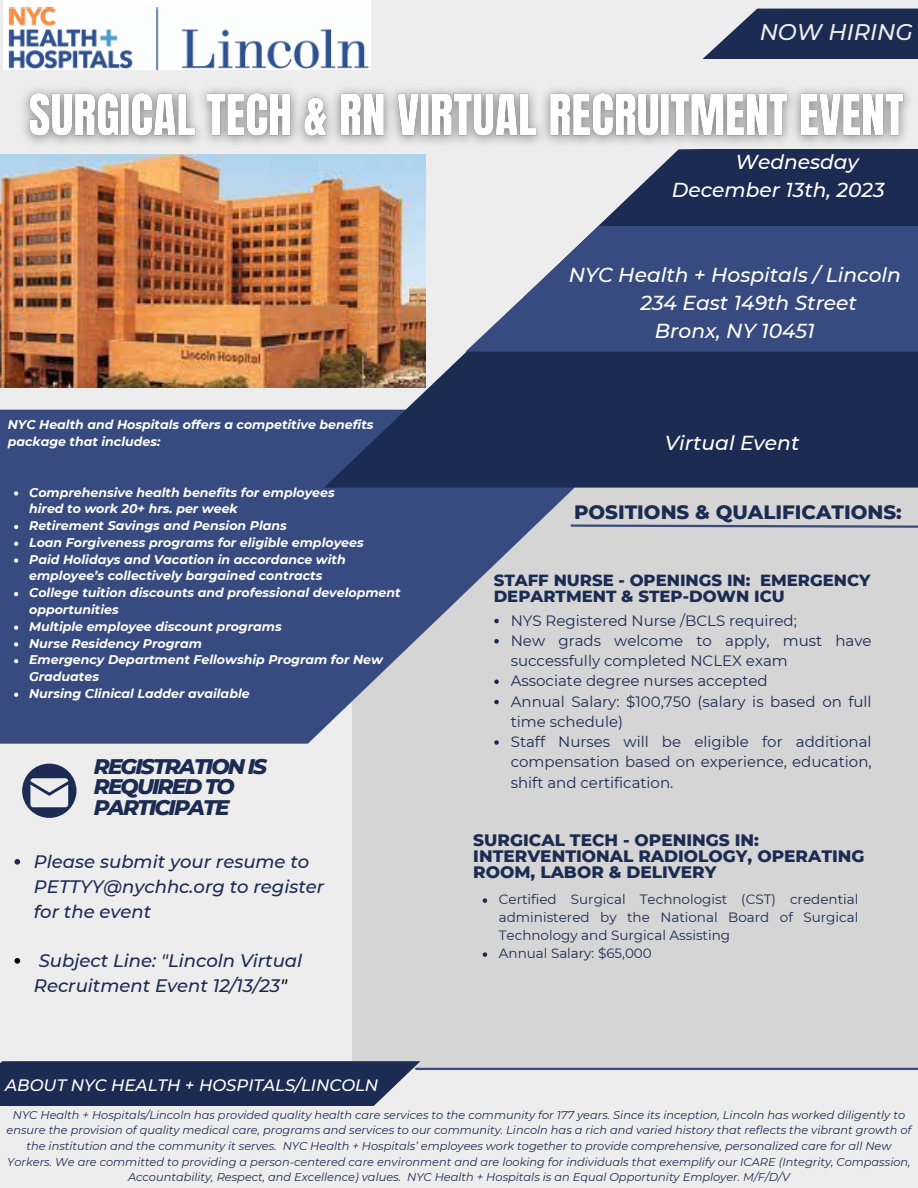
<style>
.page{position:relative;width:918px;height:1188px;background:#ededed}
.page>*{position:absolute;margin:0;border:0;box-sizing:border-box;transform-origin:0 0}
.t1{font:italic 500 22.5px "Montserrat";color:#ededed}
.t2{font:italic 800 21.6px/20.2px "Montserrat";letter-spacing:-.085em;color:#1c2b52}
.t3{font:italic 500 20.25px/28.2px "Montserrat";color:#fff}
.t4{font:italic 500 20.1px "Montserrat";color:#fff}
.t5{font:800 19.8px "Montserrat";color:#1c2b52}
.t6{font:italic 500 18px/24.8px "Montserrat";color:#1c2b52}
.t7{font:800 16.95px/16.2px "Montserrat";color:#1c2b52}
.t8{font:800 16.5px/15.8px "Montserrat";color:#1c2b52}
.t9{font:italic 500 16.5px "Montserrat";color:#fff}
.t10{font:15px/20.2px "Montserrat";color:#1c2b52}
.t11{font:13.5px/18px "Montserrat";color:#1c2b52;text-align:justify}
.t12{font:italic 700 12.6px/16.8px "Montserrat";color:#fff}
.t13{font:italic 11.4px/15.6px "Montserrat";color:#1c2b52;text-align:center}
.s1{color:#000}
</style>
<div class="page">
<div style="left:352px;top:488px;width:566px;height:581px;background:#d5d5d5"></div>
<svg style="left:0;top:410px;width:574px;height:334px;fill:#374b80"></svg>
<div style="left:22px;top:764px;width:54px;height:54px;background:#1c2b52;border-radius:50%"></div>
<svg style="left:324px;top:156px;width:594px;height:332px;fill:#1c2b52"></svg>
<svg style="left:0;top:1061px;width:420px;height:45px;background:#27355a"></svg>
<div style="left:702px;top:9px;width:216px;height:50px;background:#1c2b52"></div>
<div style="left:466px;top:226px;width:452px;height:126px;background:#374b80"></div>
<svg style="left:30px;top:778px;width:38px;height:29px"></svg>
<hr style="left:416px;top:1068px;width:502px;height:2px;background:#374b80">
<svg style="left:569px;top:523px;width:349px;height:6px"></svg>
<img style="left:4px;top:0;width:366px;height:70px">
<img style="left:0;top:156px;width:426px;height:231px">
<img style="left:0;top:88px;width:918px;height:68px">
<svg style="left:494px;top:619px;width:5px;height:4px"></svg>
<svg style="left:494px;top:639px;width:5px;height:5px"></svg>
<svg style="left:494px;top:680px;width:5px;height:4px"></svg>
<svg style="left:494px;top:700px;width:5px;height:4px"></svg>
<svg style="left:494px;top:740px;width:5px;height:5px"></svg>
<svg style="left:14px;top:491px;width:4px;height:5px"></svg>
<svg style="left:14px;top:525px;width:4px;height:4px"></svg>
<svg style="left:14px;top:542px;width:4px;height:4px"></svg>
<svg style="left:14px;top:558px;width:4px;height:5px"></svg>
<svg style="left:14px;top:592px;width:4px;height:4px"></svg>
<svg style="left:14px;top:626px;width:4px;height:4px"></svg>
<svg style="left:14px;top:642px;width:4px;height:5px"></svg>
<svg style="left:14px;top:659px;width:4px;height:4px"></svg>
<svg style="left:14px;top:693px;width:4px;height:4px"></svg>
<svg style="left:15px;top:859px;width:5px;height:6px"></svg>
<svg style="left:15px;top:958px;width:5px;height:6px"></svg>
<svg style="left:483px;top:898px;width:4px;height:5px"></svg>
<svg style="left:483px;top:952px;width:4px;height:5px"></svg>
<p class="t1" style="left:760px;top:18px;width:155px">NOW HIRING</p>
<p class="t4" style="left:735px;top:150px;width:125px">Wednesday</p>
<p class="t4" style="left:672px;top:178px;width:214px">December 13th, 2023</p>
<p class="t12" style="left:8px;top:417px;width:367px">NYC Health and Hospitals offers a competitive benefits package that includes:</p>
<p class="t12" style="left:29px;top:484px;width:307px">Comprehensive health benefits for employees hired to work 20+ hrs. per week</p>
<p class="t12" style="left:29px;top:517px;width:259px">Retirement Savings and Pension Plans</p>
<p class="t12" style="left:29px;top:534px;width:336px">Loan Forgiveness programs for eligible employees</p>
<p class="t12" style="left:29px;top:551px;width:318px">Paid Holidays and Vacation in accordance with employee’s collectively bargained contracts</p>
<p class="t12" style="left:29px;top:584px;width:373px">College tuition discounts and professional development opportunities</p>
<p class="t12" style="left:29px;top:618px;width:254px">Multiple employee discount programs</p>
<p class="t12" style="left:29px;top:635px;width:174px">Nurse Residency Program</p>
<p class="t12" style="left:29px;top:651px;width:355px">Emergency Department Fellowship Program for New<br>Graduates</p>
<p class="t12" style="left:29px;top:685px;width:222px">Nursing Clinical Ladder available</p>
<p class="t2" style="left:94px;top:756px;width:175px">REGISTRATION IS<br>REQUIRED TO<br>PARTICIPATE</p>
<p class="t6" style="left:34px;top:849px;width:292px">Please submit your resume to<br>PETTYY@nychhc.org to register for the event</p>
<p class="t6" style="left:34px;top:948px;width:270px">Subject Line: "Lincoln Virtual<br>Recruitment Event 12/13/23<span class="s1">"</span></p>
<p class="t3" style="left:569px;top:260px;width:334px">NYC Health + Hospitals / Lincoln</p>
<p class="t3" style="left:655px;top:288px;width:204px;text-indent:-15px">234 East 149th Street<br>Bronx, NY 10451</p>
<p class="t3" style="left:665px;top:429px;width:136px">Virtual Event</p>
<p class="t5" style="left:574px;top:500px;width:329px">POSITIONS &amp; QUALIFICATIONS:</p>
<p class="t8" style="left:494px;top:572px;width:378px">STAFF NURSE - OPENINGS IN: EMERGENCY<br>DEPARTMENT &amp; STEP-DOWN ICU</p>
<p class="t10" style="left:511px;top:610px;width:288px">NYS Registered Nurse /BCLS required;</p>
<p class="t10" style="left:511px;top:630px;width:362px">New grads welcome to apply, must have successfully completed NCLEX exam</p>
<p class="t10" style="left:511px;top:671px;width:258px">Associate degree nurses accepted</p>
<p class="t10" style="left:511px;top:691px;width:362px">Annual Salary: $100,750 (salary is based on full time schedule)</p>
<p class="t10" style="left:511px;top:732px;width:362px;text-align:justify">Staff Nurses will be eligible for additional compensation based on experience, education, shift and certification.</p>
<p class="t7" style="left:473px;top:832px;width:393px">SURGICAL TECH - OPENINGS IN:<br>INTERVENTIONAL RADIOLOGY, OPERATING<br>ROOM, LABOR &amp; DELIVERY</p>
<p class="t11" style="left:499px;top:890px;width:361px">Certified Surgical Technologist (CST) credential administered by the National Board of Surgical Technology and Surgical Assisting</p>
<p class="t11" style="left:499px;top:944px;width:155px">Annual Salary: $65,000</p>
<p class="t9" style="left:5px;top:1075px;width:375px">ABOUT NYC HEALTH + HOSPITALS/LINCOLN</p>
<p class="t13" style="left:7px;top:1107px;width:906px">NYC Health + Hospitals/Lincoln has provided quality health care services to the community for 177 years. Since its inception, Lincoln has worked diligently to ensure the provision of quality medical care, programs and services to our community. Lincoln has a rich and varied history that reflects the vibrant growth of the institution and the community it serves. NYC Health + Hospitals’ employees work together to provide comprehensive, personalized care for all New Yorkers. We are committed to providing a person-centered care environment and are looking for individuals that exemplify our ICARE (Integrity, Compassion, Accountability, Respect, and Excellence) values. NYC Health + Hospitals is an Equal Opportunity Employer. M/F/D/V</p>
</div>
